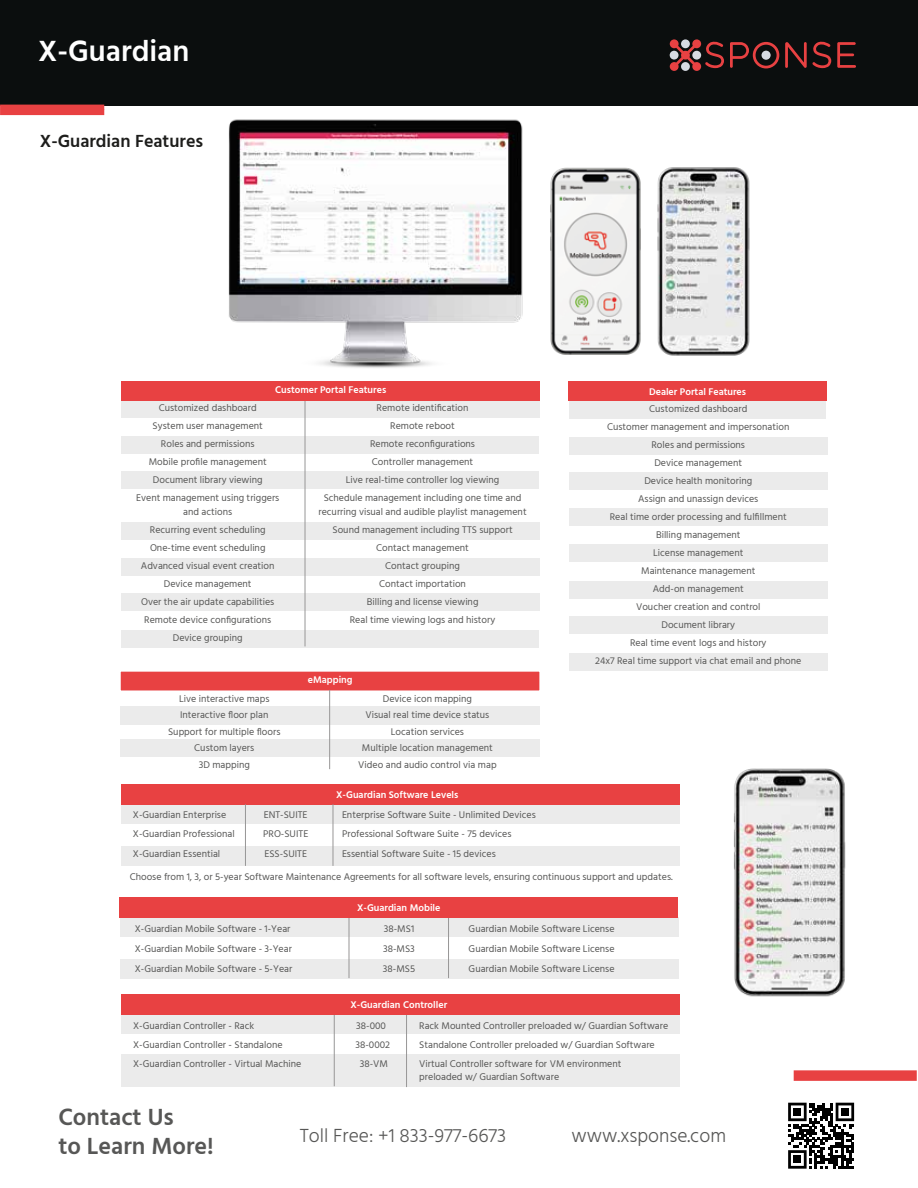
<style>
.page{position:relative;width:918px;height:1188px;background:#fff}
.page>*{position:absolute;margin:0;border:0;box-sizing:border-box;transform-origin:0 0}
.t1{font:600 30px "Hind";color:#fff}
.t2{font:600 24px/28.5px "Hind Guntur";color:#575756}
.t3{font:300 19.5px "Hind";color:#575756}
.t4{font:600 18px "Hind";color:#1d1d1b}
.t5{font:9.9px/18px "Hind";color:#575756;text-align:center}
.t6{font:600 9.9px "Hind";color:#fff}
</style>
<div class="page">
<div style="left:121px;top:630px;width:418px;height:17px;background:#ebebeb"></div>
<div style="left:122px;top:1054px;width:558px;height:33px;background:#ebebeb"></div>
<div style="left:120px;top:739px;width:419px;height:17px;background:#ebebeb"></div>
<div style="left:569px;top:401px;width:257px;height:17px;background:#ebebeb"></div>
<div style="left:570px;top:437px;width:258px;height:17px;background:#ebebeb"></div>
<div style="left:570px;top:473px;width:258px;height:17px;background:#ebebeb"></div>
<div style="left:568px;top:381px;width:258px;height:20px;background:#e84142"></div>
<div style="left:570px;top:653px;width:258px;height:17px;background:#ebebeb"></div>
<div style="left:570px;top:617px;width:258px;height:17px;background:#ebebeb"></div>
<div style="left:570px;top:581px;width:258px;height:17px;background:#ebebeb"></div>
<div style="left:570px;top:544px;width:258px;height:17px;background:#ebebeb"></div>
<div style="left:570px;top:508px;width:258px;height:17px;background:#ebebeb"></div>
<div style="left:0;top:0;width:918px;height:106px;background:#0b0e0e"></div>
<svg style="left:788px;top:1103px;width:66px;height:66px"></svg>
<div style="left:793px;top:1108px;width:8px;height:8px;background:#010101"></div>
<div style="left:841px;top:1108px;width:8px;height:8px;background:#010101"></div>
<div style="left:793px;top:1155px;width:8px;height:8px;background:#010101"></div>
<div style="left:0;top:105px;width:104px;height:10px;background:#e84142"></div>
<svg style="left:730px;top:42px;width:49px;height:26px"></svg>
<svg style="left:785px;top:41px;width:46px;height:27px"></svg>
<svg style="left:670px;top:39px;width:54px;height:32px"></svg>
<svg style="left:837px;top:42px;width:19px;height:26px"></svg>
<div style="left:794px;top:1070px;width:123px;height:11px;background:#e84142"></div>
<div style="left:121px;top:593px;width:419px;height:17px;background:#ebebeb"></div>
<div style="left:121px;top:558px;width:419px;height:17px;background:#ebebeb"></div>
<div style="left:121px;top:522px;width:419px;height:17px;background:#ebebeb"></div>
<div style="left:121px;top:472px;width:418px;height:17px;background:#ebebeb"></div>
<div style="left:121px;top:437px;width:418px;height:17px;background:#ebebeb"></div>
<div style="left:121px;top:401px;width:418px;height:17px;background:#ebebeb"></div>
<hr style="left:305px;top:400px;width:1px;height:246px;background:#979696">
<div style="left:121px;top:381px;width:419px;height:20px;background:#e84142"></div>
<div style="left:120px;top:671px;width:420px;height:20px;background:#e84142"></div>
<div style="left:120px;top:706px;width:419px;height:19px;background:#ebebeb"></div>
<hr style="left:329px;top:690px;width:1px;height:79px;background:#979696">
<div style="left:122px;top:1014px;width:558px;height:19px;background:#ebebeb"></div>
<div style="left:122px;top:846px;width:558px;height:20px;background:#ebebeb"></div>
<div style="left:121px;top:804px;width:559px;height:20px;background:#ebebeb"></div>
<div style="left:121px;top:785px;width:558px;height:20px;background:#e84142"></div>
<hr style="left:245px;top:804px;width:1px;height:62px;background:#979696">
<hr style="left:333px;top:804px;width:1px;height:62px;background:#979696">
<img style="left:733px;top:768px;width:113px;height:229px">
<hr style="left:334px;top:1012px;width:1px;height:74px;background:#979696">
<hr style="left:406px;top:1013px;width:1px;height:74px;background:#979696">
<div style="left:121px;top:995px;width:558px;height:20px;background:#e84142"></div>
<div style="left:120px;top:960px;width:558px;height:19px;background:#ebebeb"></div>
<div style="left:120px;top:917px;width:558px;height:19px;background:#ebebeb"></div>
<hr style="left:349px;top:914px;width:1px;height:64px;background:#979696">
<hr style="left:448px;top:914px;width:1px;height:64px;background:#979696">
<div style="left:120px;top:898px;width:558px;height:20px;background:#e84142"></div>
<img style="left:550px;top:167px;width:277px;height:216px">
<img style="left:228px;top:119px;width:295px;height:249px">
<h1 class="t1" style="left:38px;top:30px;width:153px">X-Guardian</h1>
<h3 class="t4" style="left:40px;top:129px;width:165px">X-Guardian Features</h3>
<p class="t6" style="left:275px;top:383px;width:113px">Customer Portal Features</p>
<p class="t6" style="left:649px;top:384px;width:99px">Dealer Portal Features</p>
<p class="t5" style="left:595px;top:400px;width:208px">Customized dashboard<br>Customer management and impersonation<br>Roles and permissions<br>Device management<br>Device health monitoring<br>Assign and unassign devices<br>Real time order processing and fulfillment<br>Billing management<br>License management<br>Maintenance management<br>Add-on management<br>Voucher creation and control<br>Document library<br>Real time event logs and history<br>24x7 Real time support via chat email and phone</p>
<p class="t6" style="left:308px;top:673px;width:46px">eMapping</p>
<p class="t5" style="left:358px;top:691px;width:140px;line-height:16.5px">Device icon mapping<br>Visual real time device status<br>Location services<br>Multiple location management<br>Video and audio control via map</p>
<p class="t5" style="left:324px;top:400px;width:199px">Remote identification<br>Remote reboot<br>Remote reconfigurations<br>Controller management<br>Live real-time controller log viewing<br>Schedule management including one time and</p>
<p class="t5" style="left:319px;top:503px;width:210px">recurring visual and audible playlist management<br>Sound management including TTS support<br>Contact management<br>Contact grouping<br>Contact importation<br>Billing and license viewing<br>Real time viewing logs and history</p>
<p class="t5" style="left:136px;top:400px;width:145px">Customized dashboard<br>System user management<br>Roles and permissions<br>Mobile profile management<br>Document library viewing<br>Event management using triggers</p>
<p class="t5" style="left:141px;top:503px;width:135px">and actions<br>Recurring event scheduling<br>One-time event scheduling<br>Advanced visual event creation<br>Device management<br>Over the air update capabilities<br>Remote device configurations<br>Device grouping</p>
<p class="t5" style="left:168px;top:691px;width:114px;line-height:16.5px">Live interactive maps<br>Interactive floor plan<br>Support for multiple floors<br>Custom layers<br>3D mapping</p>
<p class="t6" style="left:336px;top:788px;width:124px">X-Guardian Software Levels</p>
<p class="t5" style="left:133px;top:806px;width:95px">X-Guardian Enterprise</p>
<p class="t5" style="left:264px;top:806px;width:45px">ENT-SUITE</p>
<p class="t5" style="left:342px;top:806px;width:195px">Enterprise Software Suite - Unlimited Devices</p>
<p class="t5" style="left:133px;top:826px;width:103px">X-Guardian Professional</p>
<p class="t5" style="left:263px;top:826px;width:47px">PRO-SUITE</p>
<p class="t5" style="left:342px;top:826px;width:171px">Professional Software Suite - 75 devices</p>
<p class="t5" style="left:133px;top:846px;width:89px">X-Guardian Essential</p>
<p class="t5" style="left:264px;top:846px;width:44px">ESS-SUITE</p>
<p class="t5" style="left:342px;top:846px;width:155px">Essential Software Suite - 15 devices</p>
<p class="t5" style="left:130px;top:868px;width:545px">Choose from 1, 3, or 5-year Software Maintenance Agreements for all software levels, ensuring continuous support and updates.</p>
<p class="t6" style="left:357px;top:901px;width:85px">X-Guardian Mobile</p>
<p class="t5" style="left:135px;top:920px;width:157px">X-Guardian Mobile Software - 1-Year</p>
<p class="t5" style="left:384px;top:920px;width:32px">38-MS1</p>
<p class="t5" style="left:469px;top:920px;width:147px">Guardian Mobile Software License</p>
<p class="t5" style="left:135px;top:940px;width:159px">X-Guardian Mobile Software - 3-Year</p>
<p class="t5" style="left:383px;top:940px;width:33px">38-MS3</p>
<p class="t5" style="left:469px;top:940px;width:147px">Guardian Mobile Software License</p>
<p class="t5" style="left:135px;top:960px;width:159px">X-Guardian Mobile Software - 5-Year</p>
<p class="t5" style="left:383px;top:960px;width:34px">38-MS5</p>
<p class="t5" style="left:469px;top:960px;width:147px">Guardian Mobile Software License</p>
<p class="t6" style="left:350px;top:998px;width:98px">X-Guardian Controller</p>
<p class="t5" style="left:133px;top:1017px;width:123px">X-Guardian Controller - Rack</p>
<p class="t5" style="left:356px;top:1017px;width:31px">38-000</p>
<p class="t5" style="left:419px;top:1017px;width:250px">Rack Mounted Controller preloaded w/ Guardian Software</p>
<p class="t5" style="left:133px;top:1036px;width:151px">X-Guardian Controller - Standalone</p>
<p class="t5" style="left:355px;top:1036px;width:36px">38-0002</p>
<p class="t5" style="left:419px;top:1036px;width:237px">Standalone Controller preloaded w/ Guardian Software</p>
<p class="t5" style="left:133px;top:1055px;width:170px">X-Guardian Controller - Virtual Machine</p>
<p class="t5" style="left:360px;top:1055px;width:30px">38-VM</p>
<p class="t5" style="left:419px;top:1057px;width:204px;line-height:13.5px;text-align:left">Virtual Controller software for VM environment preloaded w/ Guardian Software</p>
<h2 class="t2" style="left:58px;top:1103px;width:157px">Contact Us<br>to Learn More!</h2>
<h3 class="t3" style="left:300px;top:1123px;width:208px">Toll Free: +1 833-977-6673</h3>
<h3 class="t3" style="left:572px;top:1123px;width:156px">www.xsponse.com</h3>
</div>
